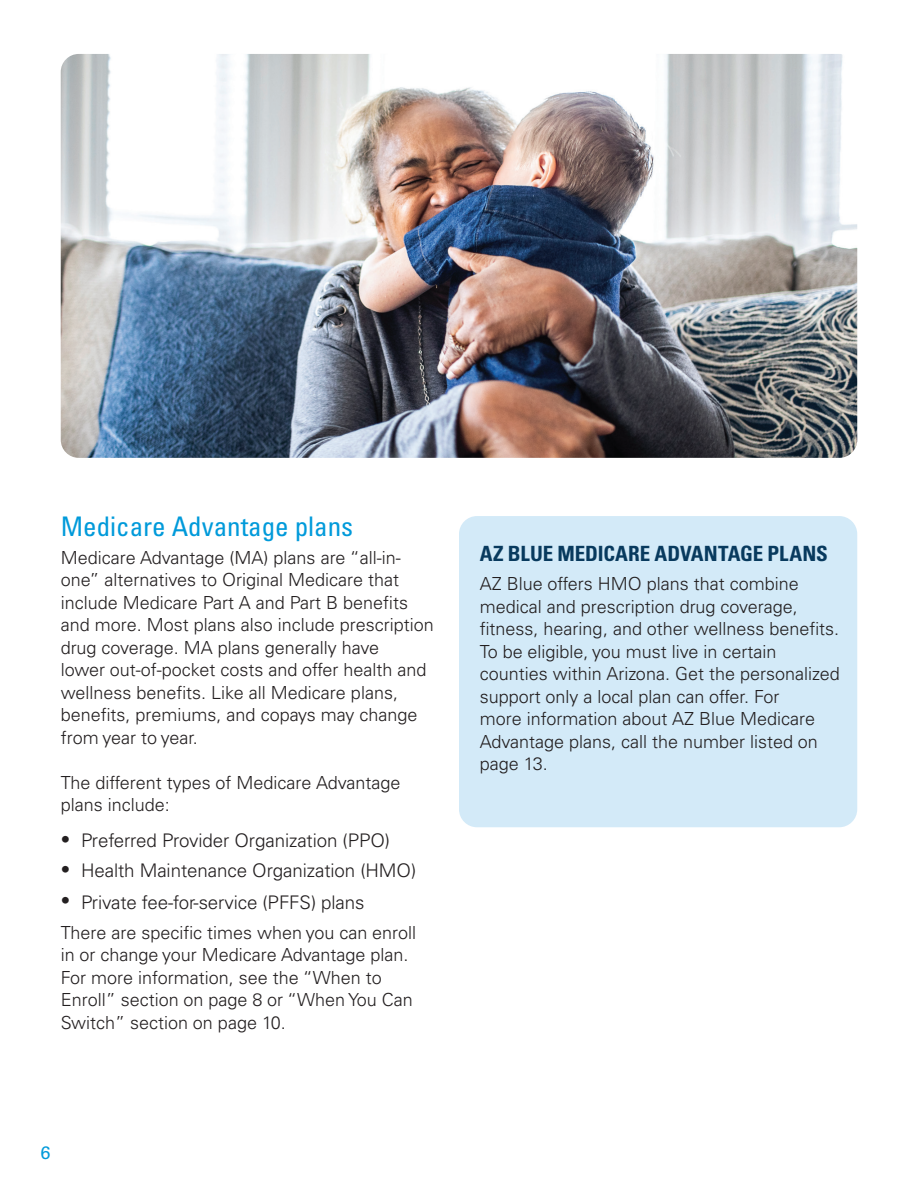
<style>
.page{position:relative;width:918px;height:1188px;background:#fff}
.page>*{position:absolute;margin:0;border:0;box-sizing:border-box;transform-origin:0 0}
.Body_Copy{font:condensed 27px "Univers LT Pro";color:#009ada}
.Subhead_Blue{font:700 condensed 21px "Univers LT Pro";letter-spacing:-.005em;color:#083a5e}
.Bulleted_copy{font:300 18.75px "Univers LT Pro 45";letter-spacing:-.005em;color:#231f20}
.Body_Copy-2{font:300 18px/22.5px "Univers LT Pro 45";color:#231f20}
.Body_Copy-3{font:18px "Univers LT Pro 55 Roman";color:#009ada}
</style>
<div class="page">
<div style="left:459px;top:516px;width:398px;height:311px;background:#d3eaf8;border-radius:18px"></div>
<img style="left:61px;top:54px;width:796px;height:404px">
<p class="Body_Copy" style="left:61px;top:509px;width:294px">Medicare Advantage plans</p>
<p class="Body_Copy-2" style="left:61px;top:545px;width:375px">Medicare Advantage (MA) plans are “all-in&shy;one” alternatives to Original Medicare that include Medicare Part A and Part B benefits and more. Most plans also include prescription drug coverage. MA plans generally have<br>lower out-of-pocket costs and offer health and wellness benefits. Like all Medicare plans, benefits, premiums, and copays may change from year to year.</p>
<p class="Body_Copy-2" style="left:61px;top:770px;width:341px">The different types of Medicare Advantage plans include:</p>
<p class="Bulleted_copy" style="left:61px;top:828px;width:331px">• Preferred Provider Organization (PPO)</p>
<p class="Bulleted_copy" style="left:61px;top:858px;width:357px">• Health Maintenance Organization (HMO)</p>
<p class="Bulleted_copy" style="left:61px;top:890px;width:305px">• Private fee-for-service (PFFS) plans</p>
<p class="Body_Copy-2" style="left:61px;top:921px;width:357px">There are specific times when you can enroll in or change your Medicare Advantage plan.<br>For more information, see the “When to Enroll” section on page 8 or “When You Can Switch” section on page 10.</p>
<p class="Body_Copy-3" style="left:40px;top:1140px;width:12px">6</p>
<p class="Subhead_Blue" style="left:480px;top:541px;width:350px">AZ BLUE MEDICARE ADVANTAGE PLANS</p>
<p class="Body_Copy-2" style="left:480px;top:572px;width:361px">AZ Blue offers HMO plans that combine medical and prescription drug coverage, fitness, hearing, and other wellness benefits.<br>To be eligible, you must live in certain counties within Arizona. Get the personalized support only a local plan can offer. For<br>more information about AZ Blue Medicare Advantage plans, call the number listed on page 13.</p>
</div>
